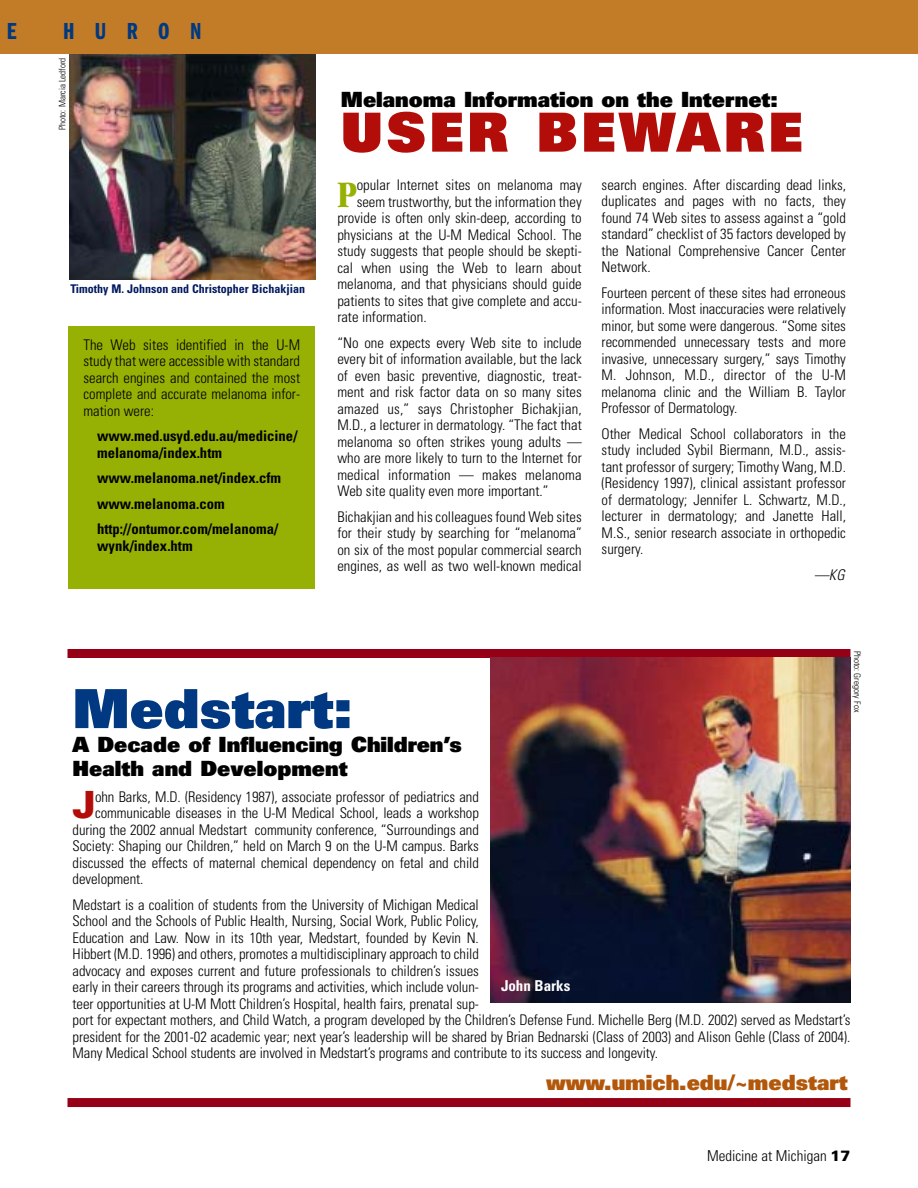
<style>
.page{position:relative;width:918px;height:1188px;background:#fff}
.page>*{position:absolute;margin:0;border:0;box-sizing:border-box;transform-origin:0 0}
.t1{font:900 54px "Univers";letter-spacing:.07em;color:#b30d0a}
.t2{font:900 54px "Univers";color:#003981}
.t3{font:700 condensed 38.7px "Garamond";color:#96b103}
.t4{font:900 37.5px "Univers";color:#b30d0a}
.t5{font:24px "Franklin Gothic Demi Cmpr";letter-spacing:.85em;color:#003981}
.t6{font:900 21px/24px "Univers";color:#000}
.t7{font:900 21px "Univers";color:#b3570a}
.t8{font:300 condensed 15px "Univers";color:#000}
.t9{font:700 condensed 15px "Univers";color:#fff}
.t10{font:300 condensed 14.7px/16.5px "Univers";letter-spacing:-.005em;color:#000;text-align:justify}
.t11{font:700 condensed 14.7px/25.5px "Univers";color:#000}
.t12{font:italic 300 condensed 14.7px "Univers";color:#000}
.t13{font:700 condensed 12px "Univers";color:#00195f}
.t14{font:300 condensed 9px "Univers";color:#000}
.s1{font-weight:900;font-stretch:normal}
</style>
<div class="page">
<img style="left:69px;top:54px;width:247px;height:226px">
<div style="left:69px;top:327px;width:246px;height:262px;background:#96b103"></div>
<div style="left:0;top:0;width:918px;height:54px;background:#c27c28"></div>
<div style="left:68px;top:649px;width:782px;height:9px;background:#960016"></div>
<div style="left:68px;top:1098px;width:782px;height:9px;background:#960016"></div>
<img style="left:491px;top:657px;width:359px;height:346px">
<h3 class="t5" style="left:7px;top:23px;width:11px">E</h3>
<h3 class="t5" style="left:63px;top:23px;width:140px">HURON</h3>
<p class="t14" style="left:59px;top:130px;width:74px;rotate:-90deg">Photo: Marcia Ledford</p>
<p class="t13" style="left:70px;top:284px;width:236px">Timothy M. Johnson and Christopher Bichakjian</p>
<p class="t10" style="left:84px;top:338px;width:218px">The Web sites identified in the U-M study that were accessible with standard search engines and contained the most complete and accurate melanoma infor&shy;mation were:</p>
<p class="t11" style="left:97px;top:429px;width:202px;line-height:16.5px">www.med.usyd.edu.au/medicine/ melanoma/index.htm</p>
<p class="t11" style="left:97px;top:467px;width:185px">www.melanoma.net/index.cfm www.melanoma.com http://ontumor.com/melanoma/</p>
<p class="t11" style="left:97px;top:534px;width:97px">wynk/index.htm</p>
<h3 class="t6" style="left:341px;top:89px;width:439px">Melanoma Information on the Internet:</h3>
<h1 class="t1" style="left:341px;top:113px;width:463px">USER BEWARE</h1>
<h2 class="t3" style="left:337px;top:180px;width:21px">P</h2>
<p class="t10" style="left:357px;top:178px;width:227px">opular Internet sites on melanoma may</p>
<p class="t10" style="left:357px;top:195px;width:227px">seem trustworthy, but the information they</p>
<p class="t10" style="left:337px;top:211px;width:246px">provide is often only skin-deep, according to</p>
<p class="t10" style="left:337px;top:228px;width:246px">physicians at the U-M Medical School. The</p>
<p class="t10" style="left:337px;top:244px;width:246px">study suggests that people should be skepti-</p>
<p class="t10" style="left:337px;top:261px;width:246px">cal when using the Web to learn about</p>
<p class="t10" style="left:337px;top:277px;width:246px">melanoma, and that physicians should guide</p>
<p class="t10" style="left:337px;top:294px;width:246px">patients to sites that give complete and accu-</p>
<p class="t10" style="left:337px;top:310px;width:91px">rate information.</p>
<p class="t10" style="left:337px;top:336px;width:246px">“No one expects every Web site to include every bit of information available, but the lack of even basic preventive, diagnostic, treat&shy;ment and risk factor data on so many sites amazed us,” says Christopher Bichakjian, M.D., a lecturer in dermatology. “The fact that melanoma so often strikes young adults — who are more likely to turn to the Internet for medical information — makes melanoma Web site quality even more important.”</p>
<p class="t10" style="left:337px;top:510px;width:246px">Bichakjian and his colleagues found Web sites for their study by searching for “melanoma” on six of the most popular commercial search engines, as well as two well-known medical</p>
<p class="t10" style="left:602px;top:178px;width:246px">search engines. After discarding dead links, duplicates and pages with no facts, they found 74 Web sites to assess against a “gold standard” checklist of 35 factors developed by the National Comprehensive Cancer Center Network.</p>
<p class="t10" style="left:602px;top:286px;width:246px">Fourteen percent of these sites had erroneous information. Most inaccuracies were relatively minor, but some were dangerous. “Some sites recommended unnecessary tests and more invasive, unnecessary surgery,” says Timothy M. Johnson, M.D., director of the U-M melanoma clinic and the William B. Taylor Professor of Dermatology.</p>
<p class="t10" style="left:602px;top:427px;width:246px">Other Medical School collaborators in the study included Sybil Biermann, M.D., assis&shy;tant professor of surgery; Timothy Wang, M.D. (Residency 1997), clinical assistant professor of dermatology; Jennifer L. Schwartz, M.D., lecturer in dermatology; and Janette Hall, M.S., senior research associate in orthopedic surgery.</p>
<p class="t12" style="left:814px;top:569px;width:32px">—KG</p>
<p class="t14" style="left:861px;top:651px;width:63px;rotate:90deg">Photo: Gregory Fox</p>
<h1 class="t2" style="left:73px;top:689px;width:281px">Medstart:</h1>
<h3 class="t6" style="left:73px;top:735px;width:391px">A Decade of Influencing Children’s<br>Health and Development</h3>
<h3 class="t4" style="left:73px;top:791px;width:24px">J</h3>
<p class="t10" style="left:95px;top:790px;width:385px">ohn Barks, M.D. (Residency 1987), associate professor of pediatrics and</p>
<p class="t10" style="left:95px;top:806px;width:385px">communicable diseases in the U-M Medical School, leads a workshop</p>
<p class="t10" style="left:73px;top:823px;width:408px">during the 2002 annual Medstart community conference, “Surroundings and</p>
<p class="t10" style="left:73px;top:839px;width:408px">Society: Shaping our Children,” held on March 9 on the U-M campus. Barks</p>
<p class="t10" style="left:73px;top:856px;width:408px">discussed the effects of maternal chemical dependency on fetal and child</p>
<p class="t10" style="left:73px;top:872px;width:72px">development.</p>
<p class="t10" style="left:73px;top:898px;width:779px;text-align:left">Medstart is a coalition of students from the University of Michigan Medical<br>School and the Schools of Public Health, Nursing, Social Work, Public Policy,<br>Education and Law. Now in its 10th year, Medstart, founded by Kevin N.<br>Hibbert (M.D. 1996) and others, promotes a multidisciplinary approach to child<br>advocacy and exposes current and future professionals to children’s issues<br>early in their careers through its programs and activities, which include volun-<br>teer opportunities at U-M Mott Children’s Hospital, health fairs, prenatal sup-<br>port for expectant mothers, and Child Watch, a program developed by the Children’s Defense Fund. Michelle Berg (M.D. 2002) served as Medstart’s president for the 2001-02 academic year; next year’s leadership will be shared by Brian Bednarski (Class of 2003) and Alison Gehle (Class of 2004).<br>Many Medical School students are involved in Medstart’s programs and contribute to its success and longevity.</p>
<p class="t9" style="left:501px;top:980px;width:71px">John Barks</p>
<h3 class="t7" style="left:546px;top:1075px;width:303px">www.umich.edu/~medstart</h3>
<p class="t8" style="left:707px;top:1150px;width:145px">Medicine at Michigan <span class="s1">17</span></p>
</div>
